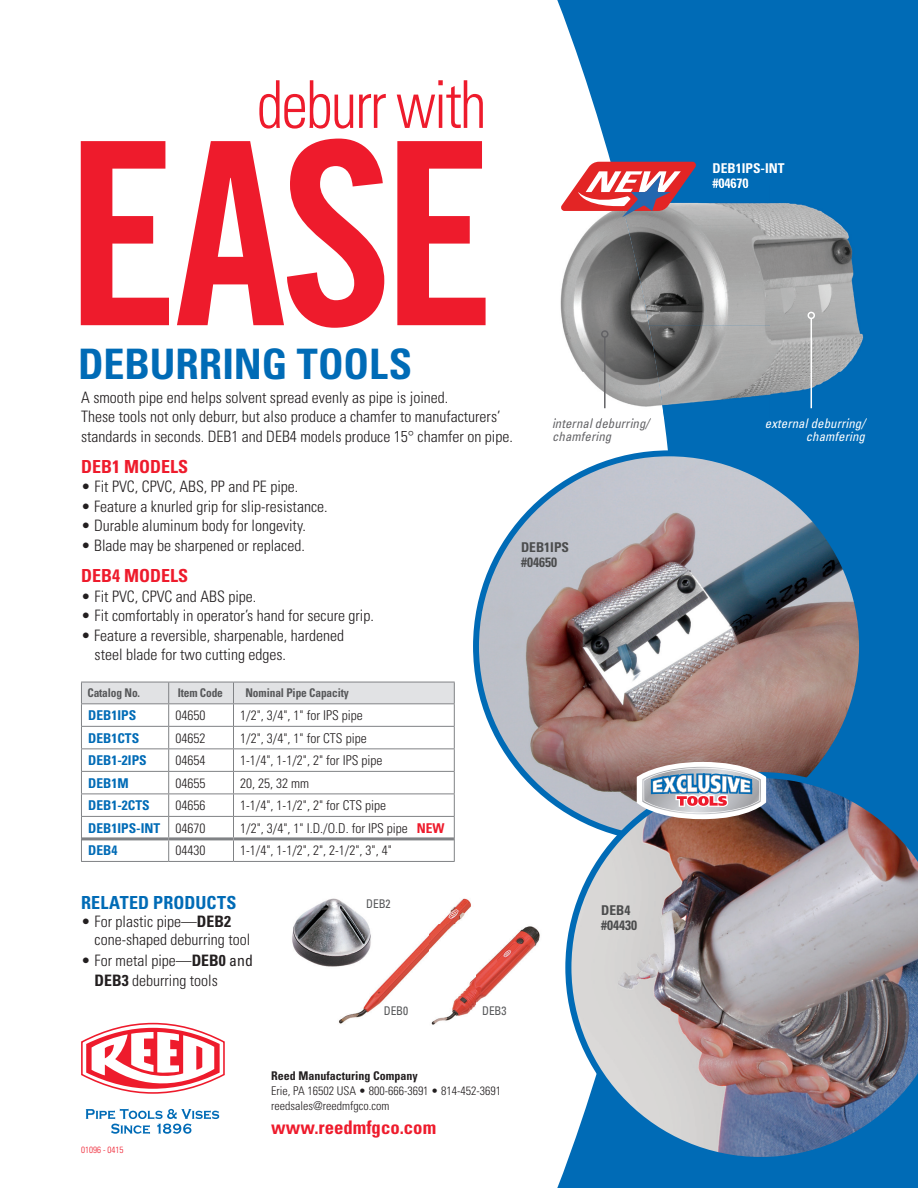
<style>
.page{position:relative;width:918px;height:1188px;background:#fff}
.page>*{position:absolute;margin:0;border:0;box-sizing:border-box;transform-origin:0 0}
.t1{font:255px "Trade Gothic Bold Cond Twenty";color:#ee1b2c}
.t2{font:300 condensed 66px "Univers";letter-spacing:-.03em;color:#ee1b2c;scale:.9 1}
.t3{font:700 condensed 42px "Univers";color:#006bb6}
.t4{font:700 condensed 18.75px "Univers";color:#ee1b2c}
.t5{font:700 condensed 18px "Univers";color:#ee1b2c}
.t6{font:700 condensed 18px "Univers";letter-spacing:.005em;color:#006bb6}
.t7{font:300 condensed 15.75px/19.5px "Univers";color:#231f20}
.t8{font:300 condensed 13.5px "Univers";color:#231f20}
.t9{font:700 condensed 13.5px "Univers";color:#006bb6}
.t10{font:700 condensed 13.5px/15px "Univers";color:#4b4c4d}
.t11{font:700 condensed 13.5px/15px "Univers";color:#fff}
.t12{font:italic condensed 12.75px/13.5px "Univers";letter-spacing:.01em;color:#636366}
.t13{font:italic condensed 12.75px/13.5px "Univers";letter-spacing:.01em;color:#fff;text-align:right}
.t14{font:300 condensed 12px/15px "Univers";color:#231f20}
.t15{font:700 condensed 12px "Univers";letter-spacing:-.01em;color:#57585a;scale:.95 1}
.t16{font:700 condensed 12px "Univers";color:#231f20}
.t17{font:condensed 12px "Univers";letter-spacing:-.01em;color:#57585a;scale:.95 1}
.t18{font:300 condensed 9px "Univers";color:#ee1b2c}
.s1{font-weight:300;color:#231f20}
.s2{font-weight:700;color:#ee1b2c}
.s3{font-weight:700}
.s4{font-weight:400}
</style>
<div class="page">
<svg style="left:552px;top:0;width:366px;height:1188px;fill:#006bb6"></svg>
<img style="left:476px;top:453px;width:386px;height:386px;border-radius:193px">
<img style="left:565px;top:772px;width:353px;height:391px">
<svg style="left:81px;top:1023px;width:144px;height:71px"></svg>
<svg style="left:86px;top:1109px;width:133px;height:25px"></svg>
<svg style="left:637px;top:762px;width:129px;height:57px"></svg>
<hr style="left:81px;top:861px;width:88px;height:1px;background:#808285">
<hr style="left:169px;top:861px;width:65px;height:1px;background:#808285">
<hr style="left:234px;top:861px;width:221px;height:1px;background:#808285">
<svg style="left:81px;top:682px;width:374px;height:179px"></svg>
<hr style="left:82px;top:837px;width:87px;height:3px;background:#808285">
<hr style="left:169px;top:837px;width:65px;height:3px;background:#808285">
<hr style="left:234px;top:837px;width:220px;height:3px;background:#808285">
<img style="left:338px;top:898px;width:133px;height:126px">
<img style="left:429px;top:925px;width:111px;height:100px">
<img style="left:292px;top:898px;width:83px;height:70px">
<img style="left:552px;top:185px;width:97px;height:187px">
<img style="left:552px;top:372px;width:97px;height:47px">
<img style="left:617px;top:185px;width:154px;height:141px">
<img style="left:771px;top:185px;width:102px;height:234px">
<img style="left:649px;top:325px;width:122px;height:94px">
<img style="left:713px;top:185px;width:35px;height:3px">
<img style="left:553px;top:418px;width:98px;height:1px">
<img style="left:766px;top:418px;width:101px;height:1px">
<svg style="left:561px;top:162px;width:135px;height:55px"></svg>
<hr style="left:604px;top:337px;width:2px;height:71px;background:#636366">
<div style="left:601px;top:330px;width:8px;height:8px;border:2px solid #636366;border-radius:50%"></div>
<hr style="left:811px;top:318px;width:1px;height:90px;background:#fff">
<div style="left:808px;top:312px;width:7px;height:7px;border:2px solid #fff;border-radius:50%"></div>
<h2 class="t2" style="left:257px;top:65px;width:257px">deburr with</h2>
<h1 class="t1" style="left:65px;top:79px;width:431px">EASE</h1>
<h3 class="t3" style="left:78px;top:339px;width:336px">DEBURRING TOOLS</h3>
<p class="t7" style="left:81px;top:387px;width:433px">A smooth pipe end helps solvent spread evenly as pipe is joined.<br>These tools not only deburr, but also produce a chamfer to manufacturers’ standards in seconds. DEB1 and DEB4 models produce 15° chamfer on pipe.</p>
<p class="t5" style="left:81px;top:456px;width:108px">DEB1 MODELS</p>
<p class="t7" style="left:81px;top:477px;width:219px">• Fit PVC, CPVC, ABS, PP and PE pipe.</p>
<p class="t7" style="left:81px;top:496px;width:248px">• Feature a knurled grip for slip-resistance.</p>
<p class="t7" style="left:81px;top:516px;width:226px">• Durable aluminum body for longevity.</p>
<p class="t7" style="left:81px;top:535px;width:225px">• Blade may be sharpened or replaced.</p>
<p class="t5" style="left:81px;top:565px;width:108px">DEB4 MODELS</p>
<p class="t7" style="left:81px;top:586px;width:177px">• Fit PVC, CPVC and ABS pipe.</p>
<p class="t7" style="left:81px;top:606px;width:294px">• Fit comfortably in operator’s hand for secure grip.</p>
<p class="t7" style="left:95px;top:625px;width:251px;text-indent:-13px">• Feature a reversible, sharpenable, hardened steel blade for two cutting edges.</p>
<p class="t11" style="left:713px;top:160px;width:74px">DEB1IPS-INT #04670</p>
<p class="t12" style="left:552px;top:416px;width:99px">internal deburring/ chamfering</p>
<p class="t13" style="left:765px;top:416px;width:102px">external deburring/ chamfering</p>
<p class="t10" style="left:521px;top:540px;width:50px">DEB1IPS #04650</p>
<p class="t15" style="left:87px;top:686px;width:57px">Catalog No.</p>
<p class="t15" style="left:178px;top:686px;width:49px">Item Code</p>
<p class="t15" style="left:246px;top:686px;width:110px">Nominal Pipe Capacity</p>
<p class="t9" style="left:88px;top:707px;width:50px">DEB1IPS</p>
<p class="t8" style="left:175px;top:707px;width:31px">04650</p>
<p class="t8" style="left:240px;top:707px;width:124px">1/2", 3/4", 1" for IPS pipe</p>
<p class="t9" style="left:88px;top:730px;width:53px">DEB1CTS</p>
<p class="t8" style="left:175px;top:730px;width:31px">04652</p>
<p class="t8" style="left:240px;top:730px;width:128px">1/2", 3/4", 1" for CTS pipe</p>
<p class="t9" style="left:88px;top:752px;width:60px">DEB1-2IPS</p>
<p class="t8" style="left:175px;top:753px;width:31px">04654</p>
<p class="t8" style="left:240px;top:753px;width:144px">1-1/4", 1-1/2", 2" for IPS pipe</p>
<p class="t9" style="left:88px;top:775px;width:42px">DEB1M</p>
<p class="t8" style="left:175px;top:775px;width:31px">04655</p>
<p class="t8" style="left:240px;top:775px;width:70px">20, 25, 32 mm</p>
<p class="t9" style="left:88px;top:797px;width:63px">DEB1-2CTS</p>
<p class="t8" style="left:175px;top:798px;width:31px">04656</p>
<p class="t8" style="left:240px;top:798px;width:147px">1-1/4", 1-1/2", 2" for CTS pipe</p>
<p class="t9" style="left:88px;top:820px;width:119px">DEB1IPS-INT <span class="s1">04670</span></p>
<p class="t8" style="left:240px;top:820px;width:206px">1/2", 3/4", 1" I.D./O.D. for IPS pipe <span class="s2">NEW</span></p>
<p class="t9" style="left:88px;top:842px;width:31px">DEB4</p>
<p class="t8" style="left:175px;top:843px;width:31px">04430</p>
<p class="t8" style="left:240px;top:843px;width:153px">1-1/4", 1-1/2", 2", 2-1/2", 3", 4"</p>
<p class="t6" style="left:81px;top:892px;width:157px">RELATED PRODUCTS</p>
<p class="t7" style="left:95px;top:912px;width:157px;line-height:18px;text-indent:-13px">• For plastic pipe—<span class="s3">DEB2 </span>cone-shaped deburring tool</p>
<p class="t7" style="left:95px;top:951px;width:160px;text-indent:-13px">• For metal pipe—<span class="s3">DEB0</span> <span class="s4">and<br></span><span class="s3">DEB3</span> deburring tools</p>
<p class="t17" style="left:366px;top:896px;width:27px">DEB2</p>
<p class="t17" style="left:384px;top:1004px;width:27px">DEB0</p>
<p class="t17" style="left:482px;top:1004px;width:27px">DEB3</p>
<p class="t10" style="left:601px;top:902px;width:37px">DEB4 #04430</p>
<p class="t18" style="left:81px;top:1144px;width:44px">01096 - 0415</p>
<p class="t16" style="left:271px;top:1068px;width:148px">Reed Manufacturing Company</p>
<p class="t14" style="left:271px;top:1083px;width:231px">Erie, PA 16502 USA • 800-666-3691 • 814-452-3691 reedsales@reedmfgco.com</p>
<p class="t4" style="left:271px;top:1116px;width:166px">www.reedmfgco.com</p>
</div>
